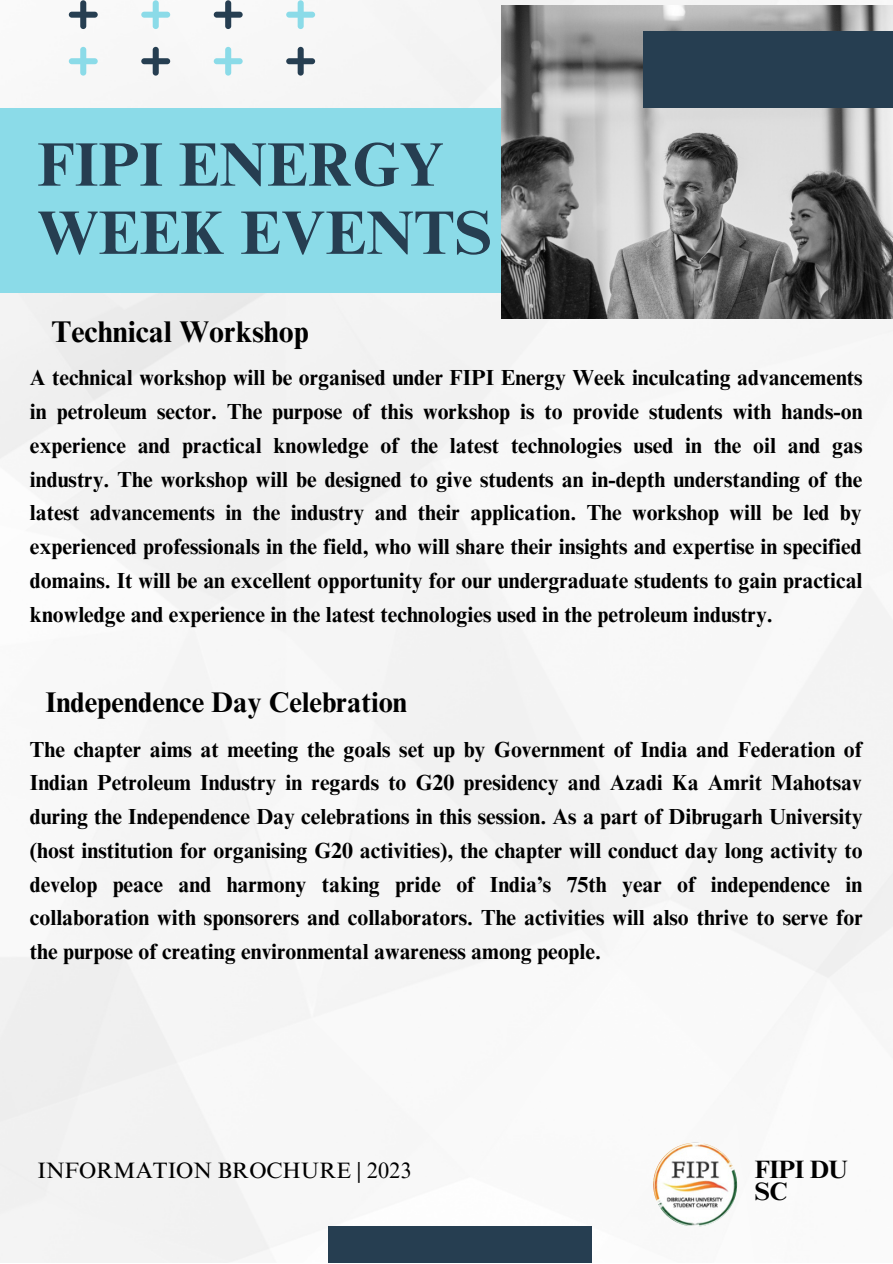
<style>
.page{position:relative;width:893px;height:1264px;background:#fff}
.page>*{position:absolute;margin:0;border:0;box-sizing:border-box;transform-origin:0 0}
.t1{font:700 61.5px/68.1px "Times NRMT Pro";color:#263e51}
.t2{font:700 30px "Times NRMT Pro";color:#000}
.t3{font:700 28.5px "Times NRMT Pro";color:#000}
.t4{font:700 25.05px/22.5px "Times NRMT Pro";letter-spacing:-.02em;color:#000}
.t5{font:22.2px "Times NRMT Pro";color:#000}
.t6{font:700 21.9px/33.8px "Times NRMT Pro";color:#000;text-align:justify}
</style>
<div class="page">
<div style="left:0;top:0;width:892px;height:1262px;background:#f6f6f6"></div>
<div style="left:0;top:108px;width:569px;height:184px;background:#8bdbe8"></div>
<img style="left:501px;top:6px;width:391px;height:312px">
<svg style="left:286px;top:47px;width:29px;height:29px"></svg>
<svg style="left:214px;top:47px;width:29px;height:29px"></svg>
<svg style="left:141px;top:47px;width:29px;height:29px"></svg>
<svg style="left:69px;top:47px;width:29px;height:29px"></svg>
<svg style="left:286px;top:0;width:29px;height:29px"></svg>
<svg style="left:214px;top:0;width:29px;height:29px"></svg>
<svg style="left:141px;top:0;width:29px;height:29px"></svg>
<svg style="left:69px;top:0;width:29px;height:29px"></svg>
<div style="left:642px;top:32px;width:250px;height:76px;background:#263e51"></div>
<div style="left:328px;top:1226px;width:263px;height:36px;background:#263e51"></div>
<img style="left:653px;top:1142px;width:84px;height:84px;border-radius:50%">
<p class="t1" style="left:37px;top:138px;width:456px">FIPI ENERGY<br>WEEK EVENTS</p>
<p class="t2" style="left:51px;top:320px;width:259px">Technical Workshop</p>
<p class="t6" style="left:30px;top:364px;width:834px">A technical workshop will be organised under FIPI Energy Week inculcating advancements in petroleum sector. The purpose of this workshop is to provide students with hands-on experience and practical knowledge of the latest technologies used in the oil and gas industry. The workshop will be designed to give students an in-depth understanding of the latest advancements in the industry and their application. The workshop will be led by experienced professionals in the field, who will share their insights and expertise in specified domains. It will be an excellent opportunity for our undergraduate students to gain practical knowledge and experience in the latest technologies used in the petroleum industry.</p>
<p class="t3" style="left:45px;top:691px;width:363px">Independence Day Celebration</p>
<p class="t6" style="left:30px;top:735px;width:834px">The chapter aims at meeting the goals set up by Government of India and Federation of Indian Petroleum Industry in regards to G20 presidency and Azadi Ka Amrit Mahotsav during the Independence Day celebrations in this session. As a part of Dibrugarh University (host institution for organising G20 activities), the chapter will conduct day long activity to develop peace and harmony taking pride of India’s 75th year of independence in collaboration with sponsorers and collaborators. The activities will also thrive to serve for the purpose of creating environmental awareness among people.</p>
<p class="t5" style="left:37px;top:1161px;width:375px">INFORMATION BROCHURE | 2023</p>
<p class="t4" style="left:754px;top:1161px;width:95px">FIPI DU<br>SC</p>
</div>
